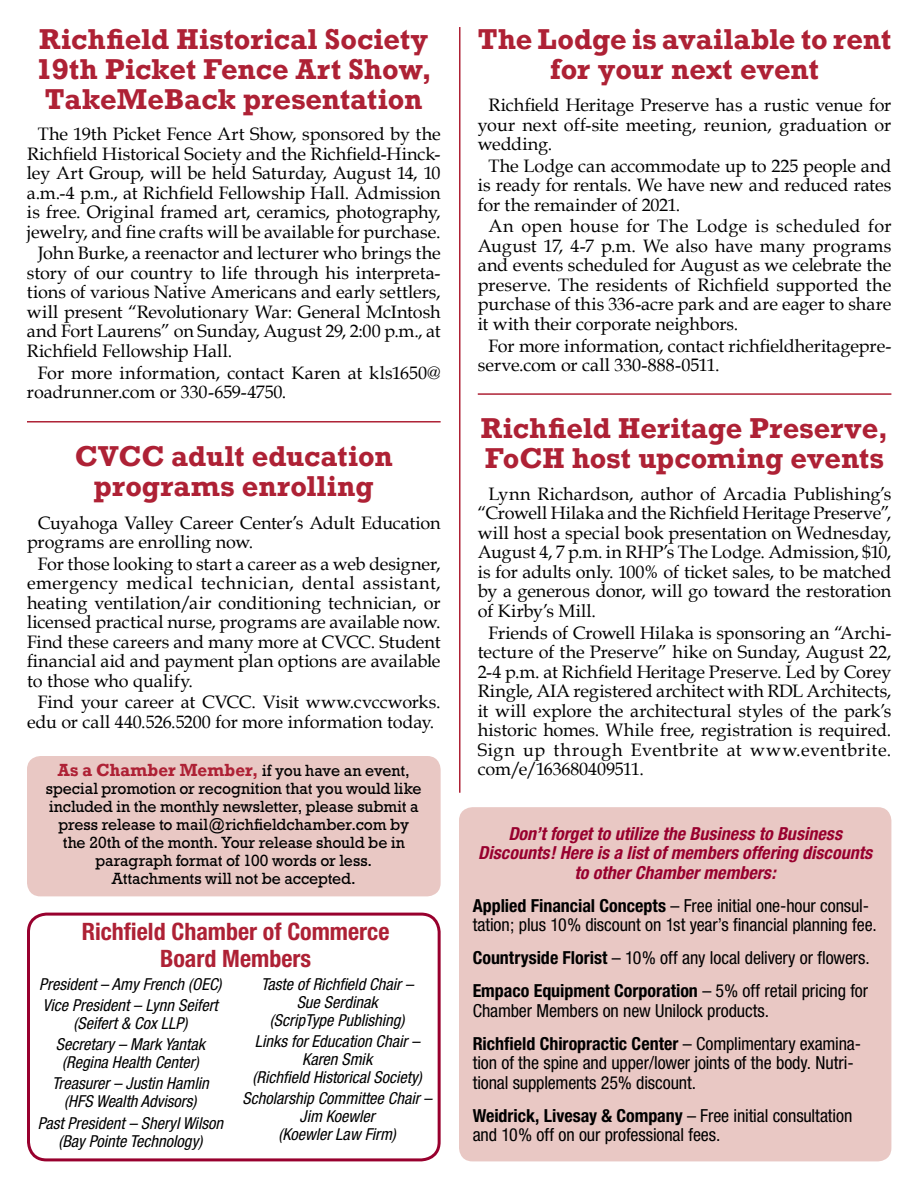
<style>
.page{position:relative;width:918px;height:1188px;background:#fff}
.page>*{position:absolute;margin:0;border:0;box-sizing:border-box;transform-origin:0 0}
.t1{font:700 27px/30px "Rockwell";color:#ae2135;text-align:center}
.t2{font:700 condensed 24px/27px "Helvetica Neue";color:#ae2135;text-align:center}
.t3{font:18px/19.5px "Book Antiqua";letter-spacing:-.005em;color:#000;text-align:justify}
.t4{font:condensed 18px/19.5px "Helvetica Neue";letter-spacing:-.01em;color:#000}
.t5{font:italic 700 condensed 18px/19.5px "Helvetica Neue";color:#98002e;text-align:center}
.t6{font:italic condensed 16.5px/18px "Helvetica Neue";color:#000;text-align:center}
.t7{font:16.5px/18px "Rockwell";letter-spacing:-.005em;color:#000;text-align:center;scale:.96 1}
.t8{font:700 16.5px "Rockwell";letter-spacing:.005em;color:#ae2135;scale:.96 1}
.s1{font-weight:400;color:#000}
.s2{font-weight:700}
</style>
<div class="page">
<hr style="left:459px;top:27px;width:1px;height:766px;background:#ae2135">
<div style="left:27px;top:756px;width:414px;height:140px;background:#e9c8c4;border-radius:14px"></div>
<div style="left:27px;top:913px;width:414px;height:248px;border:3px solid #98002e;border-radius:18px"></div>
<div style="left:459px;top:807px;width:432px;height:354px;background:#e9c8c4;border-radius:14px"></div>
<hr style="left:27px;top:421px;width:414px;height:2px;background:#ae2135">
<hr style="left:478px;top:393px;width:413px;height:2px;background:#ae2135">
<h1 class="t1" style="left:36px;top:24px;width:397px">Richfield Historical Society<br>19th Picket Fence Art Show,<br>TakeMeBack presentation</h1>
<p class="t3" style="left:27px;top:124px;width:415px;text-align:center">The 19th Picket Fence Art Show, sponsored by the Richfield Historical Society and the Richfield-Hinck&shy;ley Art Group, will be held Saturday, August 14, 10 a.m.-4 p.m., at Richfield Fellowship Hall. Admission is free. Original framed art, ceramics, photography, jewelry, and fine crafts will be available for purchase.</p>
<p class="t3" style="left:27px;top:244px;width:415px;text-indent:11px">John Burke, a reenactor and lecturer who brings the story of our country to life through his interpreta&shy;tions of various Native Americans and early settlers, will present “Revolutionary War: General McIntosh and Fort Laurens” on Sunday, August 29, 2:00 p.m., at Richfield Fellowship Hall.</p>
<p class="t3" style="left:27px;top:363px;width:415px;text-indent:11px">For more information, contact Karen at kls1650@ roadrunner.com or 330-659-4750.</p>
<h1 class="t1" style="left:478px;top:24px;width:415px">The Lodge is available to rent for your next event</h1>
<p class="t3" style="left:478px;top:95px;width:415px;text-indent:11px">Richfield Heritage Preserve has a rustic venue for your next off-site meeting, reunion, graduation or wedding.</p>
<p class="t3" style="left:478px;top:156px;width:415px;text-indent:11px">The Lodge can accommodate up to 225 people and is ready for rentals. We have new and reduced rates for the remainder of 2021.</p>
<p class="t3" style="left:478px;top:217px;width:415px;text-indent:11px">An open house for The Lodge is scheduled for August 17, 4-7 p.m. We also have many programs and events scheduled for August as we celebrate the preserve. The residents of Richfield supported the purchase of this 336-acre park and are eager to share it with their corporate neighbors.</p>
<p class="t3" style="left:478px;top:336px;width:415px;text-indent:11px">For more information, contact richfieldheritagepre&shy;serve.com or call 330-888-0511.</p>
<h1 class="t1" style="left:481px;top:412px;width:409px;text-align:left">Richfield Heritage Preserve,<br>FoCH host upcoming events</h1>
<p class="t3" style="left:478px;top:484px;width:415px;text-indent:11px">Lynn Richardson, author of Arcadia Publishing’s “Crowell Hilaka and the Richfield Heritage Preserve”, will host a special book presentation on Wednesday, August 4, 7 p.m. in RHP’s The Lodge. Admission, $10, is for adults only. 100% of ticket sales, to be matched by a generous donor, will go toward the restoration of Kirby’s Mill.</p>
<p class="t3" style="left:478px;top:623px;width:415px;text-align:center">Friends of Crowell Hilaka is sponsoring an “Archi&shy;tecture of the Preserve” hike on Sunday, August 22, 2-4 p.m. at Richfield Heritage Preserve. Led by Corey Ringle, AIA registered architect with RDL Architects, it will explore the architectural styles of the park’s historic homes. While free, registration is required.<br>Sign up through Eventbrite at www.eventbrite.</p>
<h1 class="t1" style="left:75px;top:441px;width:320px">CVCC adult education programs enrolling</h1>
<p class="t3" style="left:27px;top:513px;width:415px;text-indent:11px">Cuyahoga Valley Career Center’s Adult Education programs are enrolling now.</p>
<p class="t3" style="left:27px;top:554px;width:415px;text-indent:11px">For those looking to start a career as a web designer, emergency medical technician, dental assistant, heating ventilation/air conditioning technician, or licensed practical nurse, programs are available now.<br>Find these careers and many more at CVCC. Student financial aid and payment plan options are available to those who qualify.</p>
<p class="t3" style="left:27px;top:692px;width:415px;text-indent:11px">Find your career at CVCC. Visit www.cvccworks. edu or call 440.526.5200 for more information today.</p>
<p class="t8" style="left:58px;top:760px;width:368px">As a Chamber Member, <span class="s1">if you have an event,</span></p>
<p class="t3" style="left:478px;top:759px;width:168px">com/e/163680409511.</p>
<p class="t7" style="left:46px;top:779px;width:393px">special promotion or recognition that you would like included in the monthly newsletter, please submit a press release to mail@richfieldchamber.com by the 20th of the month. Your release should be in paragraph format of 100 words or less.<br>Attachments will not be accepted.</p>
<p class="t5" style="left:478px;top:824px;width:397px">Don’t forget to utilize the Business to Business<br>Discounts! Here is a list of members offering discounts to other Chamber members:</p>
<p class="t4" style="left:473px;top:896px;width:405px"><span class="s2">Applied Financial Concepts</span> – Free initial one-hour consul&shy;tation; plus 10% discount on 1st year’s financial planning fee.</p>
<p class="t4" style="left:473px;top:941px;width:399px;line-height:33px"><span class="s2">Countryside Florist</span> – 10% off any local delivery or flowers.<br><span class="s2">Empaco Equipment Corporation</span> – 5% off retail pricing for</p>
<p class="t4" style="left:473px;top:994px;width:390px;line-height:33px">Chamber Members on new Unilock products.<br><span class="s2">Richfield Chiropractic Center</span> – Complimentary examina-</p>
<p class="t4" style="left:473px;top:1053px;width:383px">tion of the spine and upper/lower joints of the body. Nutri&shy;tional supplements 25% discount.</p>
<p class="t4" style="left:473px;top:1106px;width:381px"><span class="s2">Weidrick, Livesay &amp; Company</span> – Free initial consultation and 10% off on our professional fees.</p>
<h2 class="t2" style="left:82px;top:918px;width:309px">Richfield Chamber of Commerce<br>Board Members</h2>
<p class="t6" style="left:39px;top:973px;width:184px;line-height:21.3px;text-align:left">President – Amy French (OEC)<br>Vice President – Lynn Seifert</p>
<p class="t6" style="left:56px;top:1012px;width:151px;line-height:21.3px">(Seifert &amp; Cox LLP)<br>Secretary – Mark Yantak</p>
<p class="t6" style="left:52px;top:1052px;width:158px;line-height:21.3px">(Regina Health Center)<br>Treasurer – Justin Hamlin</p>
<p class="t6" style="left:38px;top:1091px;width:187px;line-height:21.3px">(HFS Wealth Advisors)<br>Past President – Sheryl Wilson</p>
<p class="t6" style="left:58px;top:1132px;width:145px">(Bay Pointe Technology)</p>
<p class="t6" style="left:261px;top:975px;width:154px">Taste of Richfield Chair –<br>Sue Serdinak<br>(ScripType Publishing)</p>
<p class="t6" style="left:253px;top:1032px;width:171px">Links for Education Chair –<br>Karen Smik<br>(Richfield Historical Society)</p>
<p class="t6" style="left:243px;top:1089px;width:191px">Scholarship Committee Chair –<br>Jim Koewler<br>(Koewler Law Firm)</p>
</div>
